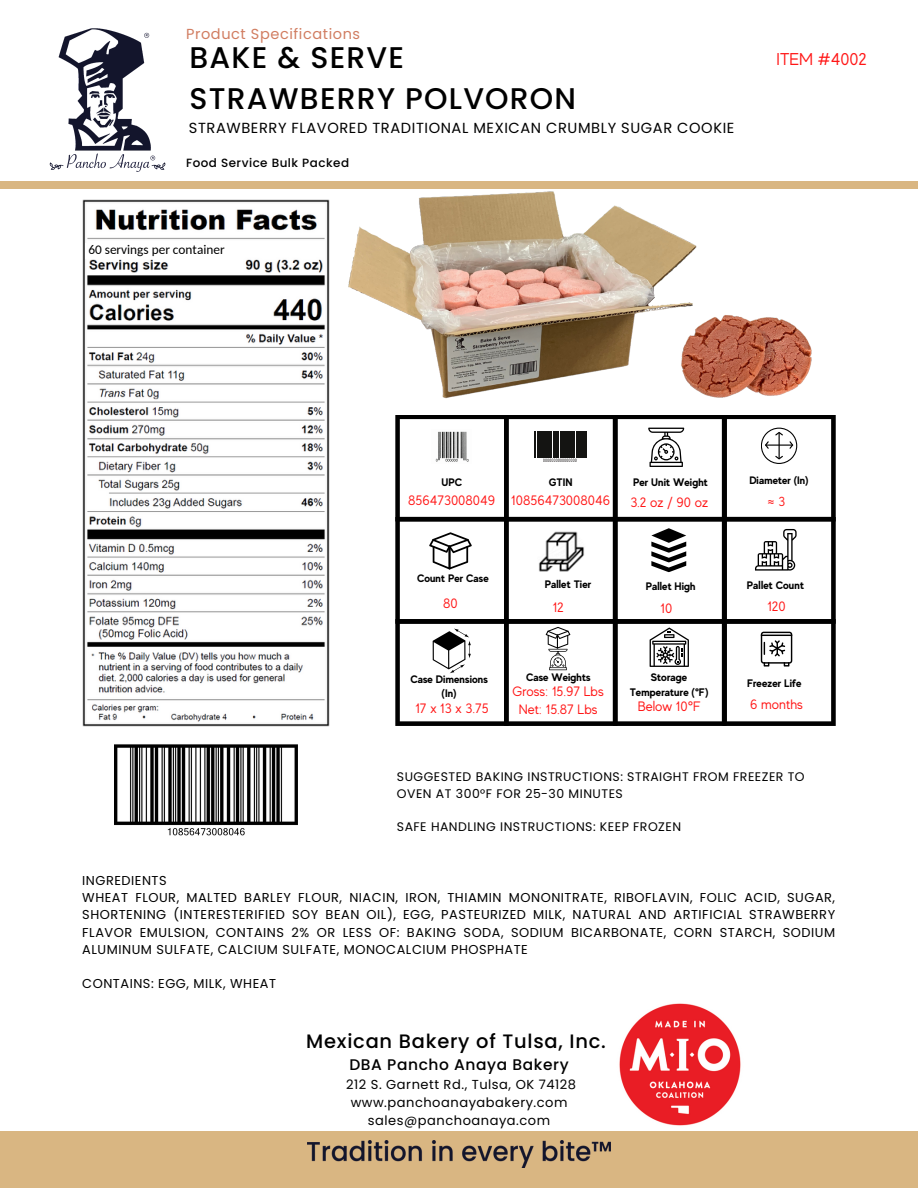
<style>
.page{position:relative;width:918px;height:1188px;background:#fff}
.page>*{position:absolute;margin:0;border:0;box-sizing:border-box;transform-origin:0 0}
.t1{font:500 29.85px "Poppins";letter-spacing:.04em;color:#000}
.t2{font:500 19.35px "Poppins";letter-spacing:.04em;color:#000}
.t3{font:17.1px "MADE Evolve Sans";color:#ff1616}
.t4{font:500 15.45px "Poppins";letter-spacing:.04em;color:#000}
.t5{font:14.7px "Poppins";letter-spacing:.04em;color:#000}
.t6{font:14.55px "Poppins";letter-spacing:.04em;color:#d17d61}
.t7{font:13.65px "MADE Evolve Sans";color:#ff1616}
.t8{font:13.35px "Carlito";color:#000}
.t9{font:13.05px "Poppins";letter-spacing:.04em;color:#000}
.t10{font:13.05px "MADE Evolve Sans";color:#ff1616}
.t11{font:12.9px/17.2px "Poppins";letter-spacing:.04em;color:#000;text-align:justify}
.t12{font:12.45px/16.5px "Poppins";letter-spacing:.04em;color:#000}
.t13{font:500 12px "Poppins";letter-spacing:.04em;color:#000}
.t14{font:700 10.95px/14.5px "MADE Evolve Sans";color:#000;text-align:center}
.t15{font:700 10.8px "MADE Evolve Sans";color:#000}
</style>
<div class="page">
<div style="left:0;top:182px;width:918px;height:6px;background:#d9b682"></div>
<img style="left:49px;top:28px;width:117px;height:144px">
<img style="left:114px;top:744px;width:184px;height:92px">
<img style="left:702px;top:315px;width:110px;height:83px">
<img style="left:343px;top:188px;width:359px;height:211px">
<img style="left:82px;top:200px;width:248px;height:526px">
<div style="left:86px;top:243px;width:150px;height:16px;background:#fff"></div>
<img style="left:619px;top:1003px;width:122px;height:123px">
<svg style="left:395px;top:415px;width:441px;height:311px"></svg>
<div style="left:0;top:1131px;width:918px;height:57px;background:#d9b682"></div>
<img style="left:308px;top:1140px;width:302px;height:27px">
<p class="t6" style="left:186px;top:24px;width:176px">Product Specifications</p>
<p class="t1" style="left:190px;top:36px;width:216px">BAKE &amp; SERVE</p>
<p class="t1" style="left:190px;top:78px;width:388px">STRAWBERRY POLVORON</p>
<p class="t5" style="left:189px;top:118px;width:547px">STRAWBERRY FLAVORED TRADITIONAL MEXICAN CRUMBLY SUGAR COOKIE</p>
<p class="t13" style="left:186px;top:154px;width:165px">Food Service Bulk Packed</p>
<p class="t8" style="left:88px;top:244px;width:138px">60 servings per container</p>
<p class="t3" style="left:777px;top:50px;width:92px">ITEM #4002</p>
<p class="t15" style="left:442px;top:476px;width:22px">UPC</p>
<p class="t7" style="left:408px;top:493px;width:88px">856473008049</p>
<p class="t7" style="left:511px;top:493px;width:100px">10856473008046</p>
<p class="t15" style="left:549px;top:476px;width:25px">GTIN</p>
<p class="t14" style="left:633px;top:475px;width:76px">Per Unit Weight</p>
<p class="t7" style="left:630px;top:494px;width:79px">3.2 oz / 90 oz</p>
<p class="t15" style="left:417px;top:572px;width:73px">Count Per Case</p>
<p class="t7" style="left:443px;top:595px;width:16px">80</p>
<p class="t14" style="left:545px;top:577px;width:48px">Pallet Tier</p>
<p class="t7" style="left:553px;top:600px;width:13px">12</p>
<p class="t14" style="left:646px;top:578px;width:52px">Pallet High</p>
<p class="t7" style="left:661px;top:601px;width:13px">10</p>
<p class="t15" style="left:526px;top:671px;width:66px">Case Weights</p>
<p class="t14" style="left:630px;top:670px;width:80px">Storage<br>Temperature (°F)</p>
<p class="t7" style="left:638px;top:699px;width:64px">Below 10°F</p>
<p class="t14" style="left:410px;top:672px;width:79px">Case Dimensions (In)</p>
<p class="t7" style="left:415px;top:700px;width:75px">17 x 13 x 3.75</p>
<p class="t7" style="left:519px;top:701px;width:80px">Net: 15.87 Lbs</p>
<p class="t7" style="left:513px;top:683px;width:93px">Gross: 15.97 Lbs</p>
<p class="t15" style="left:749px;top:474px;width:61px">Diameter (In)</p>
<p class="t10" style="left:767px;top:494px;width:20px">≈ 3</p>
<p class="t14" style="left:747px;top:578px;width:59px">Pallet Count</p>
<p class="t7" style="left:767px;top:599px;width:20px">120</p>
<p class="t14" style="left:747px;top:676px;width:56px">Freezer Life</p>
<p class="t7" style="left:750px;top:697px;width:54px">6 months</p>
<p class="t12" style="left:397px;top:769px;width:409px">SUGGESTED BAKING INSTRUCTIONS: STRAIGHT FROM FREEZER TO<br>OVEN AT 300°F FOR 25-30 MINUTES</p>
<p class="t12" style="left:397px;top:818px;width:286px">SAFE HANDLING INSTRUCTIONS: KEEP FROZEN</p>
<p class="t11" style="left:82px;top:872px;width:86px">INGREDIENTS</p>
<p class="t11" style="left:82px;top:889px;width:754px">WHEAT FLOUR, MALTED BARLEY FLOUR, NIACIN, IRON, THIAMIN MONONITRATE, RIBOFLAVIN, FOLIC ACID, SUGAR, SHORTENING (INTERESTERIFIED SOY BEAN OIL), EGG, PASTEURIZED MILK, NATURAL AND ARTIFICIAL STRAWBERRY FLAVOR EMULSION, CONTAINS 2% OR LESS OF: BAKING SODA, SODIUM BICARBONATE, CORN STARCH, SODIUM ALUMINUM SULFATE, CALCIUM SULFATE, MONOCALCIUM PHOSPHATE</p>
<p class="t11" style="left:82px;top:975px;width:195px">CONTAINS: EGG, MILK, WHEAT</p>
<p class="t2" style="left:306px;top:1028px;width:301px">Mexican Bakery of Tulsa, Inc.</p>
<p class="t4" style="left:349px;top:1054px;width:221px">DBA Pancho Anaya Bakery</p>
<p class="t9" style="left:346px;top:1075px;width:231px">212 S. Garnett Rd., Tulsa, OK 74128</p>
<p class="t9" style="left:351px;top:1093px;width:218px">www.panchoanayabakery.com</p>
<p class="t9" style="left:368px;top:1111px;width:184px">sales@panchoanaya.com</p>
</div>
